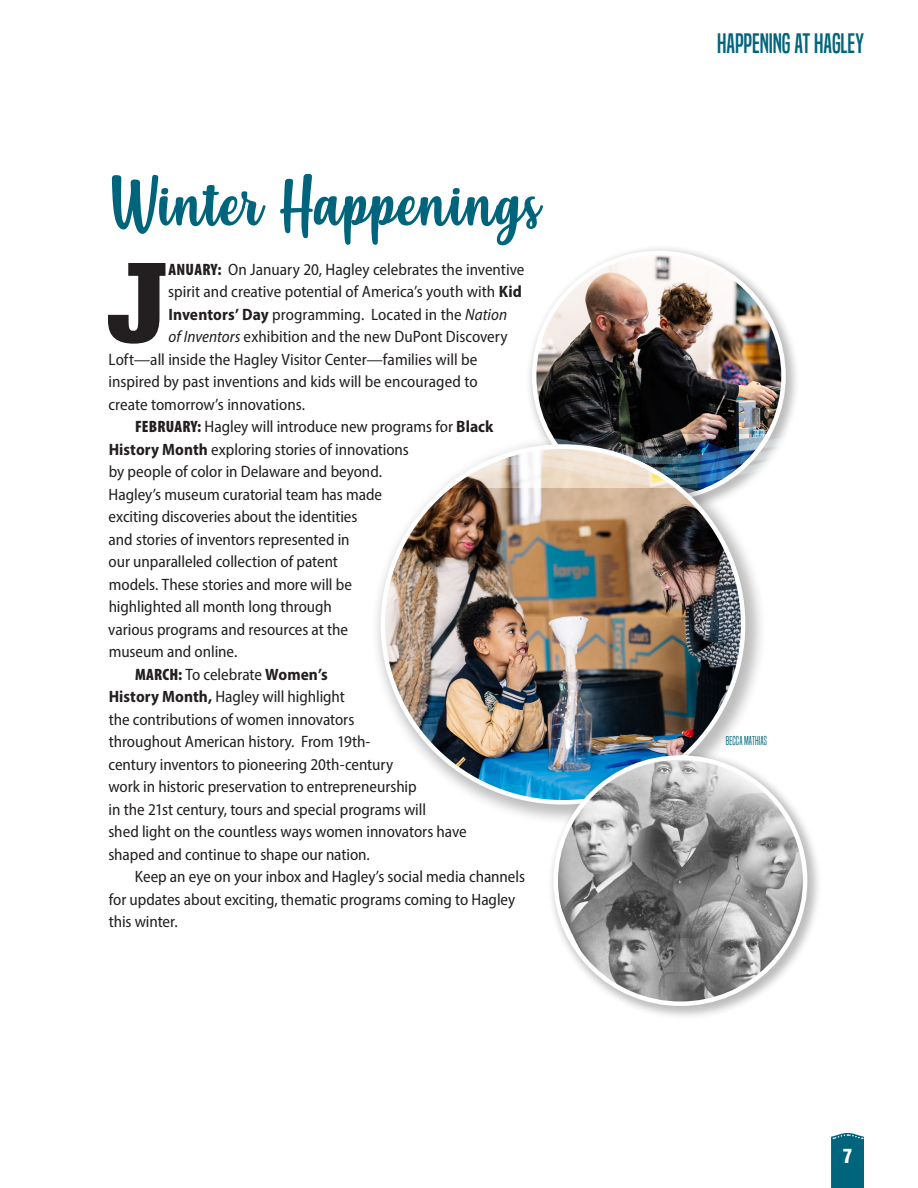
<style>
.page{position:relative;width:918px;height:1188px;background:#fff}
.page>*{position:absolute;margin:0;border:0;box-sizing:border-box;transform-origin:0 0}
.story_text__first_para{font:900 110.7px "Glypha LT Std";color:#231f20}
.t1{font:62.85px "Misses";letter-spacing:.01em;color:#00657c}
.t2{font:26.25px "Built Titling Rg";letter-spacing:-.005em;color:#00657c}
.t3{font:18px "Helvetica Inserat LT Std";color:#fff}
.story_text{font:semi-condensed 16.5px/22.5px "Myriad Pro";letter-spacing:-.005em;color:#231f20}
.story_text__first_para-2{font:semi-condensed 16.5px "Myriad Pro";color:#231f20}
.box_2{font:12px "Built Titling Lt";letter-spacing:.015em;color:#00657c}
.s1{font-weight:900;font-stretch:condensed}
.s2{font-weight:700}
.s3{font-style:italic}
</style>
<div class="page">
<svg style="left:831px;top:1133px;width:33px;height:55px;background:#0a6b81"></svg>
<div style="left:526px;top:244px;width:274px;height:272px;background:#231f20;opacity:.3"></div>
<img style="left:534px;top:253px;width:250px;height:246px">
<div style="left:371px;top:434px;width:396px;height:392px;background:#231f20;opacity:.3"></div>
<img style="left:383px;top:447px;width:360px;height:355px">
<img style="left:445px;top:434px;width:355px;height:53px">
<div style="left:547px;top:749px;width:275px;height:272px;background:#231f20;opacity:.3"></div>
<img style="left:556px;top:758px;width:249px;height:246px">
<p class="t1" style="left:108px;top:162px;width:434px">Winter Happenings</p>
<p class="story_text__first_para" style="left:106px;top:236px;width:63px">J</p>
<p class="story_text__first_para-2" style="left:168px;top:259px;width:357px"><span class="s1">ANUARY:</span> On January 20, Hagley celebrates the inventive</p>
<p class="story_text__first_para-2" style="left:168px;top:282px;width:355px">spirit and creative potential of America’s youth with <span class="s2">Kid</span></p>
<p class="story_text__first_para-2" style="left:169px;top:304px;width:340px"><span class="s2">Inventors’ Day</span> programming. Located in the <span class="s3">Nation</span></p>
<p class="story_text__first_para-2" style="left:168px;top:327px;width:341px"><span class="s3">of Inventors</span> exhibition and the new DuPont Discovery</p>
<p class="story_text__first_para-2" style="left:109px;top:349px;width:370px">Loft—all inside the Hagley Visitor Center—families will be</p>
<p class="story_text__first_para-2" style="left:109px;top:372px;width:370px">inspired by past inventions and kids will be encouraged to</p>
<p class="story_text__first_para-2" style="left:109px;top:394px;width:198px">create tomorrow’s innovations.</p>
<p class="story_text" style="left:108px;top:415px;width:387px;text-indent:27px"><span class="s1">FEBRUARY:</span> Hagley will introduce new programs for <span class="s2">Black History Month</span> exploring stories of innovations<br>by people of color in Delaware and beyond.<br>Hagley’s museum curatorial team has made<br>exciting discoveries about the identities<br>and stories of inventors represented in<br>our unparalleled collection of patent<br>models. These stories and more will be<br>highlighted all month long through<br>various programs and resources at the<br>museum and online.</p>
<p class="story_text" style="left:108px;top:663px;width:360px;text-indent:27px"><span class="s1">MARCH:</span> To celebrate <span class="s2">Women’s<br>History Month,</span> Hagley will highlight<br>the contributions of women innovators<br>throughout American history. From 19th-<br>century inventors to pioneering 20th-century<br>work in historic preservation to entrepreneurship<br>in the 21st century, tours and special programs will<br>shed light on the countless ways women innovators have shaped and continue to shape our nation.</p>
<p class="story_text" style="left:109px;top:865px;width:418px;text-indent:26px">Keep an eye on your inbox and Hagley’s social media channels for updates about exciting, thematic programs coming to Hagley this winter.</p>
<p class="t2" style="left:717px;top:28px;width:148px">HAPPENING AT HAGLEY</p>
<p class="box_2" style="left:726px;top:733px;width:43px">BECCA MATHIAS</p>
<p class="t3" style="left:843px;top:1145px;width:10px">7</p>
</div>
